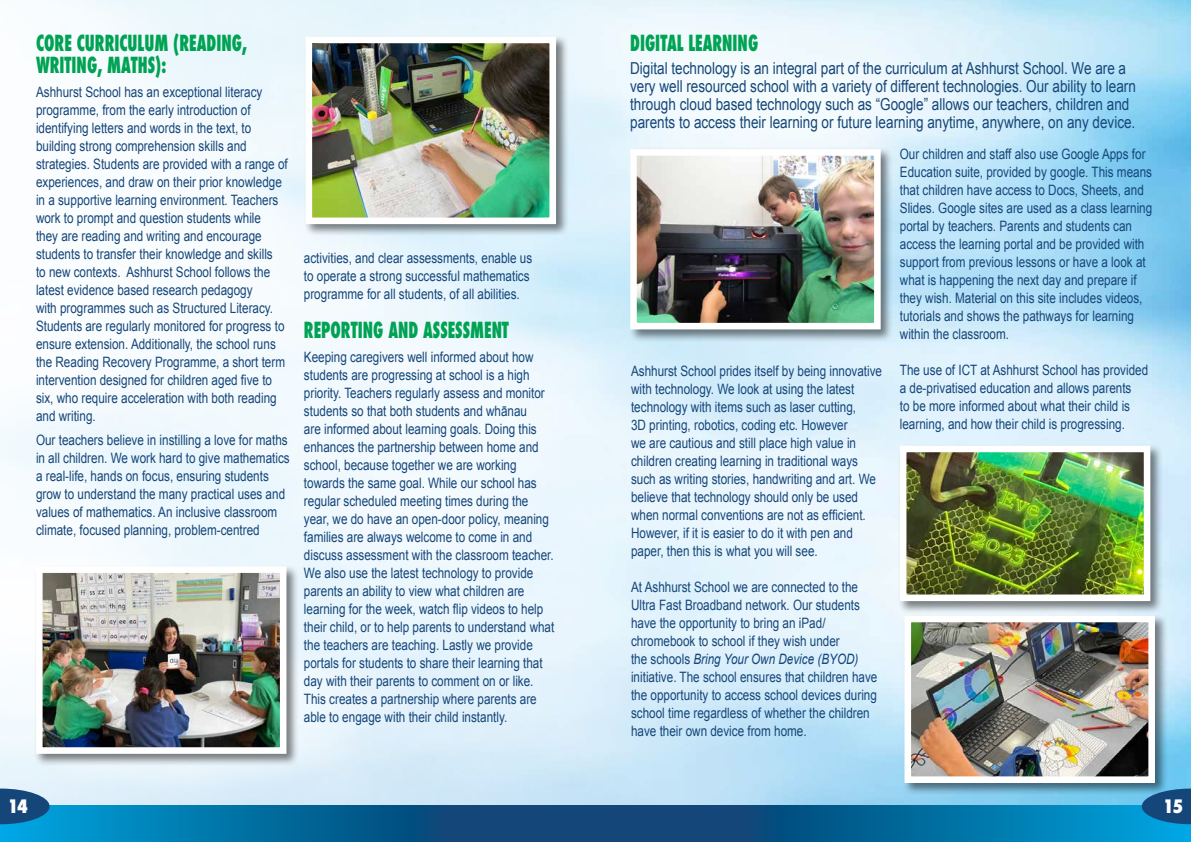
<style>
.page{position:relative;width:1191px;height:842px;background:#fff}
.page>*{position:absolute;margin:0;border:0;box-sizing:border-box;transform-origin:0 0}
.t1{font:800 condensed 21.6px/21.6px "Futura";color:#00a253;scale:.75 1}
.t2{font:800 condensed 18px "Futura";color:#fff}
.t3{font:16.5px/18px "Arial";color:#154679;scale:.82 1}
.t4{font:14.3px/18px "Arial";color:#154679;scale:.82 1}
.s1{font-style:italic}
</style>
<div class="page">
<img style="left:0;top:0;width:1191px;height:806px">
<svg style="left:595px;top:806px;width:596px;height:36px;background:#06679b"></svg>
<svg style="left:0;top:806px;width:595px;height:36px;background:#06689b"></svg>
<svg style="left:0;top:788px;width:50px;height:36px;background:#2c6493"></svg>
<svg style="left:1141px;top:788px;width:50px;height:36px;background:#16568a"></svg>
<div style="left:303px;top:35px;width:266px;height:202px;background:#000;opacity:.5"></div>
<img style="left:313px;top:45px;width:235px;height:171px">
<div style="left:305px;top:37px;width:251px;height:187px;border:7px solid #fff"></div>
<div style="left:902px;top:614px;width:265px;height:182px;background:#000;opacity:.5"></div>
<img style="left:912px;top:624px;width:235px;height:151px">
<div style="left:904px;top:616px;width:251px;height:167px;border:7px solid #fff"></div>
<div style="left:898px;top:444px;width:265px;height:170px;background:#000;opacity:.5"></div>
<img style="left:908px;top:454px;width:234px;height:139px">
<div style="left:900px;top:446px;width:250px;height:155px;border:7px solid #fff"></div>
<div style="left:34px;top:564px;width:265px;height:203px;background:#000;opacity:.5"></div>
<img style="left:44px;top:574px;width:234px;height:172px">
<div style="left:36px;top:566px;width:250px;height:188px;border:7px solid #fff"></div>
<div style="left:628px;top:147px;width:265px;height:195px;background:#000;opacity:.5"></div>
<img style="left:638px;top:157px;width:234px;height:164px">
<div style="left:630px;top:149px;width:250px;height:180px;border:7px solid #fff"></div>
<h1 class="t1" style="left:36px;top:33px;width:283px">CORE CURRICULUM (READING,<br>WRITING, MATHS):</h1>
<p class="t4" style="left:36px;top:83px;width:308px">Ashhurst School has an exceptional literacy programme, from the early introduction of identifying letters and words in the text, to building strong comprehension skills and strategies. Students are provided with a range of experiences, and draw on their prior knowledge in a supportive learning environment. Teachers work to prompt and question students while<br>they are reading and writing and encourage students to transfer their knowledge and skills<br>to new contexts. Ashhurst School follows the latest evidence based research pedagogy<br>with programmes such as Structured Literacy.<br>Students are regularly monitored for progress to ensure extension. Additionally, the school runs the Reading Recovery Programme, a short term intervention designed for children aged five to six, who require acceleration with both reading and writing.</p>
<p class="t4" style="left:36px;top:431px;width:311px">Our teachers believe in instilling a love for maths in all children. We work hard to give mathematics a real-life, hands on focus, ensuring students grow to understand the many practical uses and values of mathematics. An inclusive classroom climate, focused planning, problem-centred</p>
<p class="t4" style="left:304px;top:249px;width:280px">activities, and clear assessments, enable us to operate a strong successful mathematics programme for all students, of all abilities.</p>
<h1 class="t1" style="left:304px;top:320px;width:275px">REPORTING AND ASSESSMENT</h1>
<p class="t4" style="left:304px;top:348px;width:307px">Keeping caregivers well informed about how students are progressing at school is a high priority. Teachers regularly assess and monitor students so that both students and whānau<br>are informed about learning goals. Doing this enhances the partnership between home and school, because together we are working towards the same goal. While our school has regular scheduled meeting times during the year, we do have an open-door policy, meaning families are always welcome to come in and discuss assessment with the classroom teacher.<br>We also use the latest technology to provide parents an ability to view what children are learning for the week, watch flip videos to help their child, or to help parents to understand what the teachers are teaching. Lastly we provide portals for students to share their learning that day with their parents to comment on or like.<br>This creates a partnership where parents are able to engage with their child instantly.</p>
<h1 class="t1" style="left:630px;top:32px;width:172px">DIGITAL LEARNING</h1>
<p class="t3" style="left:630px;top:59px;width:618px">Digital technology is an integral part of the curriculum at Ashhurst School. We are a very well resourced school with a variety of different technologies. Our ability to learn through cloud based technology such as “Google” allows our teachers, children and parents to access their learning or future learning anytime, anywhere, on any device.</p>
<p class="t4" style="left:631px;top:362px;width:308px">Ashhurst School prides itself by being innovative with technology. We look at using the latest technology with items such as laser cutting,<br>3D printing, robotics, coding etc. However<br>we are cautious and still place high value in children creating learning in traditional ways such as writing stories, handwriting and art. We believe that technology should only be used when normal conventions are not as efficient.<br>However, if it is easier to do it with pen and paper, then this is what you will see.</p>
<p class="t4" style="left:631px;top:578px;width:302px">At Ashhurst School we are connected to the Ultra Fast Broadband network. Our students have the opportunity to bring an iPad/ chromebook to school if they wish under<br>the schools <span class="s1">Bring Your Own Device (BYOD) </span>initiative. The school ensures that children have the opportunity to access school devices during school time regardless of whether the children have their own device from home.</p>
<p class="t4" style="left:900px;top:145px;width:309px">Our children and staff also use Google Apps for Education suite, provided by google. This means that children have access to Docs, Sheets, and Slides. Google sites are used as a class learning portal by teachers. Parents and students can access the learning portal and be provided with support from previous lessons or have a look at what is happening the next day and prepare if they wish. Material on this site includes videos, tutorials and shows the pathways for learning within the classroom.</p>
<p class="t4" style="left:900px;top:361px;width:304px">The use of ICT at Ashhurst School has provided a de-privatised education and allows parents<br>to be more informed about what their child is learning, and how their child is progressing.</p>
<p class="t2" style="left:8px;top:794px;width:22px">14</p>
<p class="t2" style="left:1162px;top:794px;width:22px">15</p>
</div>
